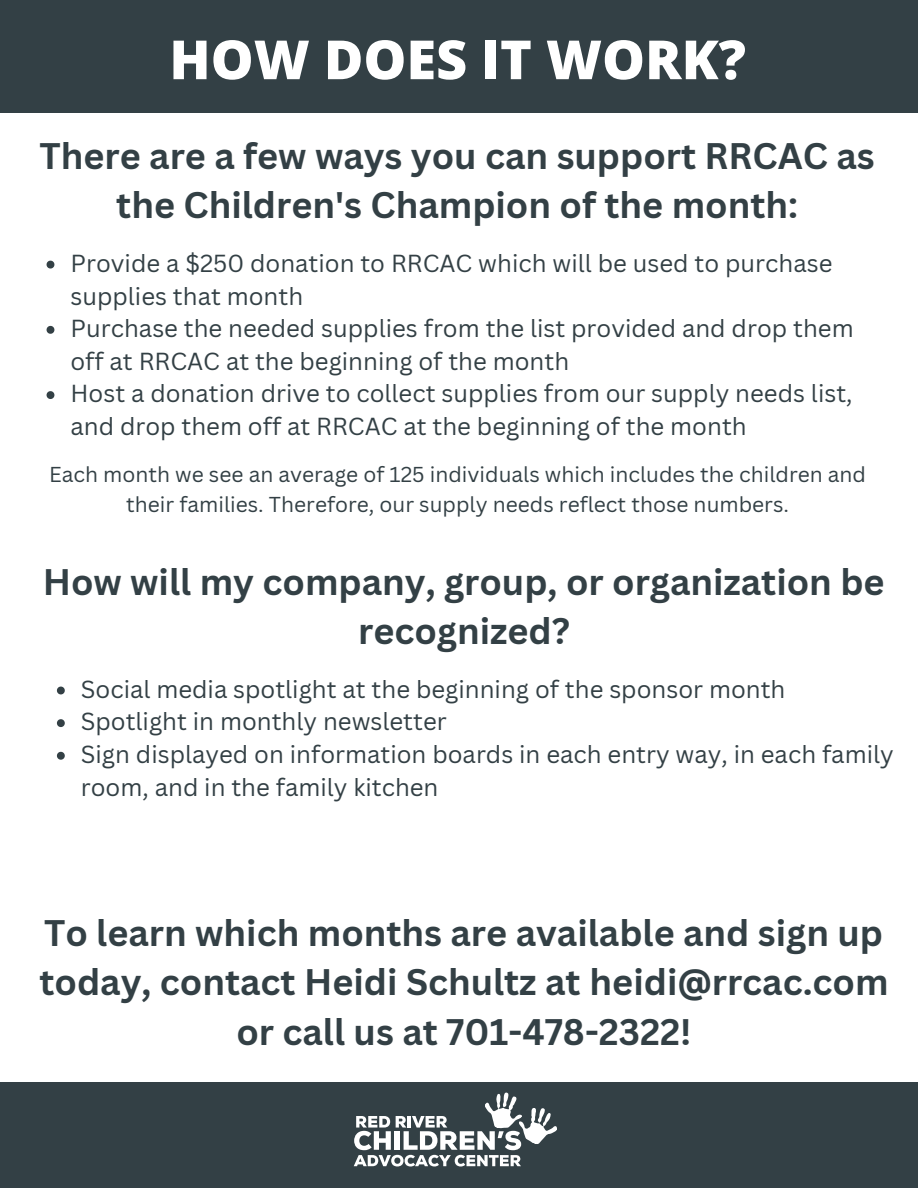
<style>
.page{position:relative;width:918px;height:1188px;background:#fff}
.page>*{position:absolute;margin:0;border:0;box-sizing:border-box;transform-origin:0 0}
.t1{font:800 54px "Open Sans";color:#fff}
.t2{font:700 36px/49.5px "Canva Sans";color:#334045;text-align:center}
.t3{font:24px/32.7px "Canva Sans";color:#334045}
.t4{font:21px/29.2px "Canva Sans";color:#334045;text-align:center}
</style>
<div class="page">
<div style="left:0;top:0;width:918px;height:113px;background:#334045"></div>
<div style="left:0;top:1082px;width:918px;height:106px;background:#334045"></div>
<svg style="left:354px;top:1092px;width:203px;height:74px"></svg>
<svg style="left:47px;top:261px;width:7px;height:8px"></svg>
<svg style="left:47px;top:326px;width:7px;height:8px"></svg>
<svg style="left:47px;top:391px;width:7px;height:8px"></svg>
<svg style="left:57px;top:687px;width:8px;height:7px"></svg>
<svg style="left:57px;top:719px;width:8px;height:8px"></svg>
<svg style="left:57px;top:752px;width:8px;height:8px"></svg>
<h1 class="t1" style="left:169px;top:22px;width:578px">HOW DOES IT WORK?</h1>
<p class="t2" style="left:40px;top:130px;width:837px">There are a few ways you can support RRCAC as the Children's Champion of the month:</p>
<h2 class="t3" style="left:70px;top:246px;width:763px">Provide a $250 donation to RRCAC which will be used to purchase supplies that month</h2>
<p class="t3" style="left:70px;top:311px;width:785px">Purchase the needed supplies from the list provided and drop them off at RRCAC at the beginning of the month</p>
<p class="t3" style="left:70px;top:377px;width:784px">Host a donation drive to collect supplies from our supply needs list, and drop them off at RRCAC at the beginning of the month</p>
<h2 class="t4" style="left:49px;top:459px;width:819px">Each month we see an average of 125 individuals which includes the children and their families. Therefore, our supply needs reflect those numbers.</h2>
<p class="t2" style="left:43px;top:556px;width:844px">How will my company, group, or organization be recognized?</p>
<h2 class="t3" style="left:81px;top:672px;width:706px">Social media spotlight at the beginning of the sponsor month</h2>
<p class="t3" style="left:81px;top:705px;width:367px">Spotlight in monthly newsletter</p>
<p class="t3" style="left:81px;top:737px;width:814px">Sign displayed on information boards in each entry way, in each family room, and in the family kitchen</p>
<p class="t2" style="left:40px;top:907px;width:851px">To learn which months are available and sign up today, contact Heidi Schultz at heidi@rrcac.com or call us at 701-478-2322!</p>
</div>
